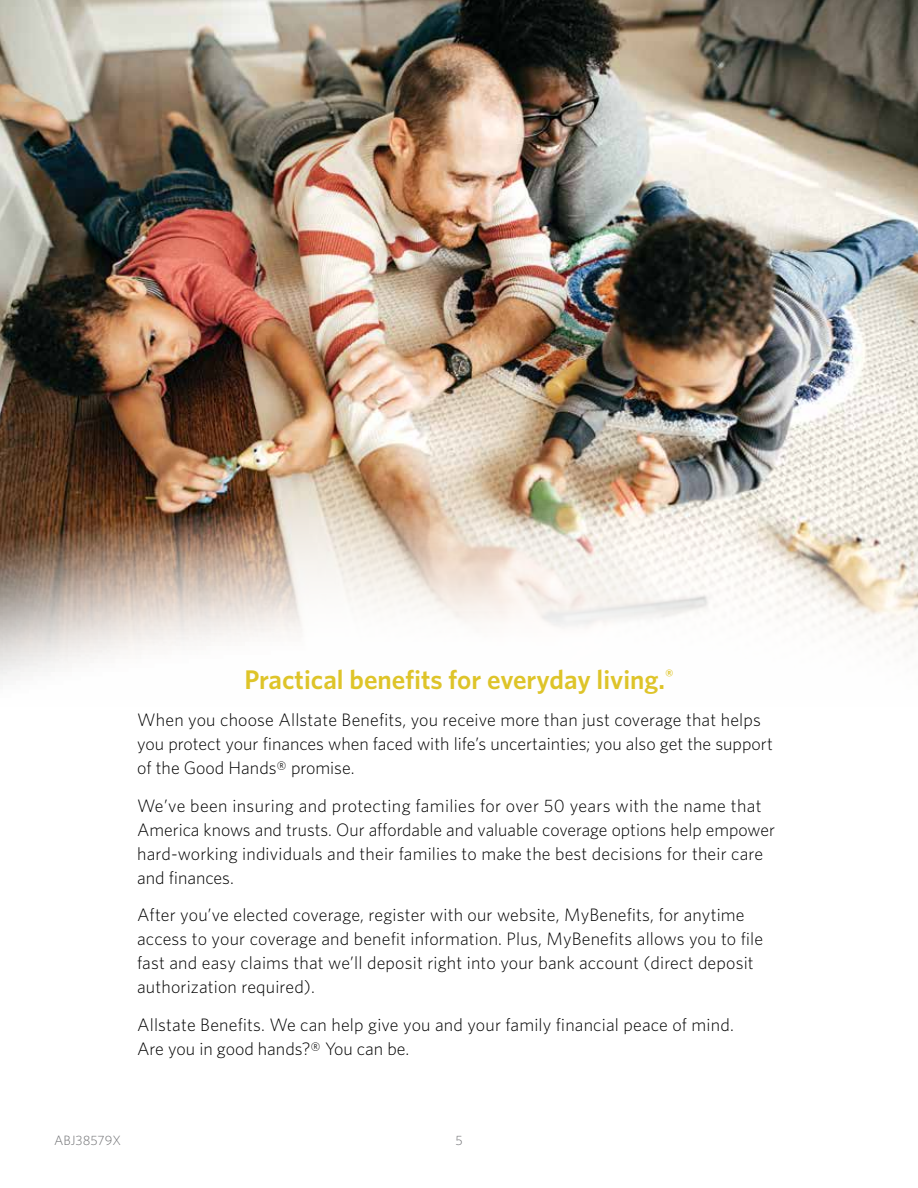
<style>
.page{position:relative;width:918px;height:1188px;background:#fff}
.page>*{position:absolute;margin:0;border:0;box-sizing:border-box;transform-origin:0 0}
.t1{font:600 27px "Whitney";color:#dec429}
.t2{font:300 18px/24px "Whitney";letter-spacing:.01em;color:#000}
.t3{font:300 13.5px "Whitney";color:#6d6e71}
</style>
<div class="page">
<img style="left:0;top:0;width:918px;height:497px">
<svg style="left:0;top:497px;width:918px;height:184px"></svg>
<h1 class="t1" style="left:244px;top:662px;width:431px">Practical benefits for everyday living.<sup>®</sup></h1>
<p class="t2" style="left:137px;top:708px;width:637px">When you choose Allstate Benefits, you receive more than just coverage that helps you protect your finances when faced with life’s uncertainties; you also get the support of the Good Hands® promise.</p>
<p class="t2" style="left:137px;top:793px;width:639px">We’ve been insuring and protecting families for over 50 years with the name that America knows and trusts. Our affordable and valuable coverage options help empower hard-working individuals and their families to make the best decisions for their care and finances.</p>
<p class="t2" style="left:137px;top:903px;width:628px">After you’ve elected coverage, register with our website, MyBenefits, for anytime access to your coverage and benefit information. Plus, MyBenefits allows you to file fast and easy claims that we’ll deposit right into your bank account (direct deposit authorization required).</p>
<p class="t2" style="left:137px;top:1012px;width:598px">Allstate Benefits. We can help give you and your family financial peace of mind.<br>Are you in good hands?® You can be.</p>
<p class="t3" style="left:54px;top:1131px;width:68px">ABJ38579X</p>
<p class="t3" style="left:455px;top:1131px;width:9px">5</p>
</div>
